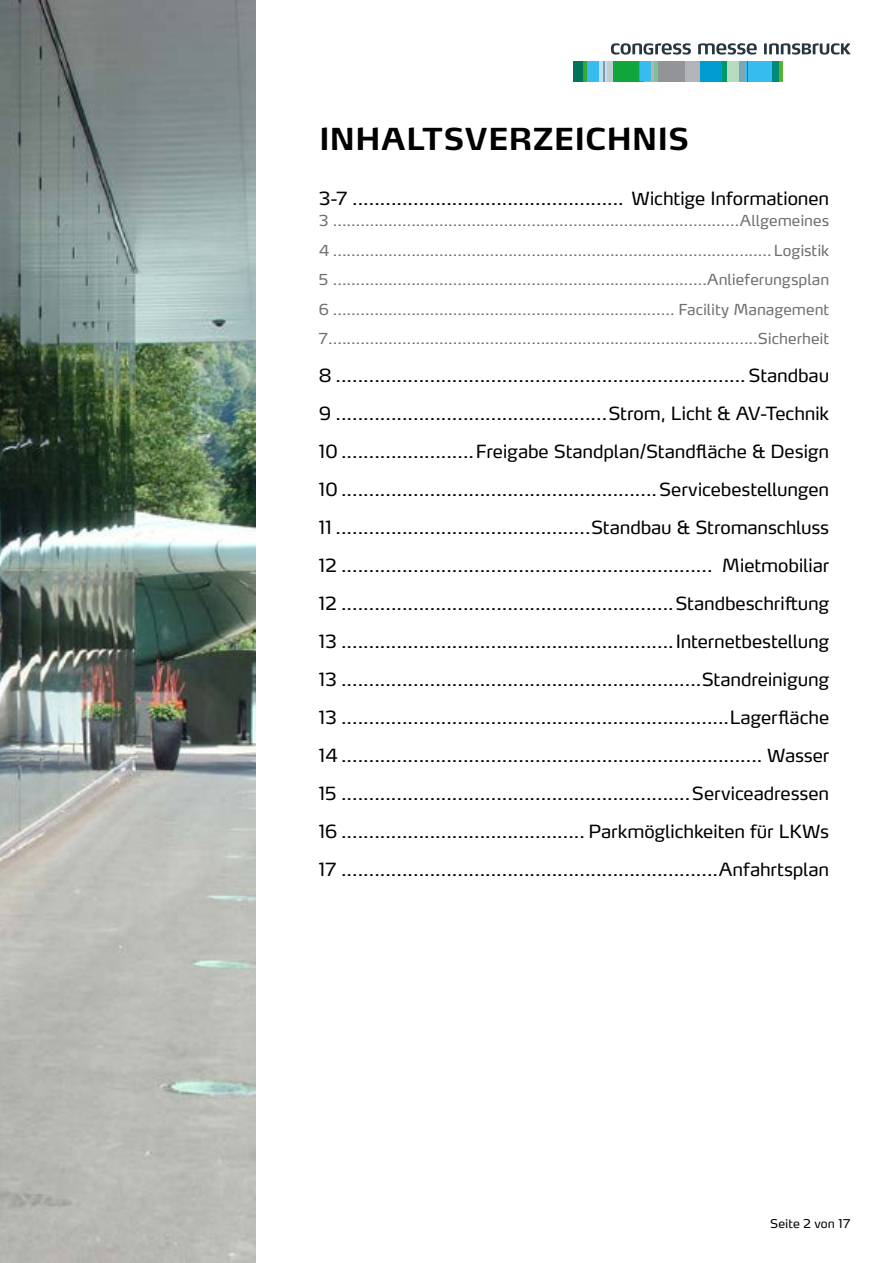
<style>
.page{position:relative;width:893px;height:1263px;background:#fff}
.page>*{position:absolute;margin:0;border:0;box-sizing:border-box;transform-origin:0 0}
.t1{font:700 30px "Max Pro";letter-spacing:-.005em;color:#000}
.t2{font:18px/38px "Max Pro";letter-spacing:-.01em;color:#000;text-align:justify}
.t3{font:15px/29.5px "Max Pro";color:#706f6f;text-align:justify}
.t4{font:12px "Max Pro";letter-spacing:.01em;color:#000}
</style>
<div class="page">
<div style="left:639px;top:61px;width:62px;height:20px;background:#b2b4b7"></div>
<div style="left:612px;top:61px;width:32px;height:20px;background:#11a63c"></div>
<svg style="left:639px;top:61px;width:12px;height:20px"></svg>
<hr style="left:654px;top:61px;width:4px;height:20px;background:#7fc395">
<div style="left:722px;top:61px;width:5px;height:20px;background:#009769"></div>
<div style="left:727px;top:61px;width:12px;height:20px;background:#b7dbbf"></div>
<div style="left:739px;top:61px;width:8px;height:20px;background:#7da6bb"></div>
<div style="left:747px;top:61px;width:25px;height:20px;background:#36bcee"></div>
<div style="left:772px;top:61px;width:7px;height:20px;background:#008a79"></div>
<hr style="left:779px;top:61px;width:4px;height:20px;background:#5eb130">
<div style="left:583px;top:61px;width:27px;height:20px;background:#bae3fa"></div>
<div style="left:574px;top:61px;width:10px;height:20px;background:#00735b"></div>
<div style="left:607px;top:61px;width:6px;height:20px;background:#c1cbd2"></div>
<div style="left:584px;top:61px;width:15px;height:20px;background:#36bcee"></div>
<svg style="left:604px;top:61px;width:1px;height:20px"></svg>
<hr style="left:583px;top:61px;width:4px;height:20px;background:#35a936">
<div style="left:701px;top:61px;width:21px;height:20px;background:#009bd0"></div>
<div style="left:658px;top:61px;width:27px;height:20px;background:#939498"></div>
<svg style="left:747px;top:61px;width:1px;height:20px"></svg>
<svg style="left:698px;top:43px;width:59px;height:12px"></svg>
<svg style="left:764px;top:43px;width:86px;height:12px"></svg>
<svg style="left:611px;top:43px;width:80px;height:12px"></svg>
<img style="left:0;top:0;width:255px;height:1263px">
<h1 class="t1" style="left:319px;top:113px;width:372px">INHALTSVERZEICHNIS</h1>
<p class="t2" style="left:319px;top:178px;width:512px">3-7 ................................................. Wichtige Informationen</p>
<p class="t3" style="left:319px;top:204px;width:512px">3 ........................................................................................Allgemeines 4 ...............................................................................................Logistik 5 .................................................................................Anlieferungsplan 6 .......................................................................... Facility Management 7.............................................................................................Sicherheit</p>
<p class="t2" style="left:319px;top:355px;width:512px">8 ..........................................................................Standbau 9 .................................................Strom, Licht &amp; AV-Technik 10 ........................Freigabe Standplan/Standfläche &amp; Design 10 .........................................................Servicebestellungen 11 ..............................................Standbau &amp; Stromanschluss 12 ................................................................... Mietmobiliar 12 ............................................................Standbeschriftung 13 ............................................................Internetbestellung 13 .................................................................Standreinigung 13 ......................................................................Lagerfläche 14 ............................................................................ Wasser 15 ...............................................................Serviceadressen 16 ............................................ Parkmöglichkeiten für LKWs 17 ....................................................................Anfahrtsplan</p>
<p class="t4" style="left:770px;top:1214px;width:82px">Seite 2 von 17</p>
</div>
